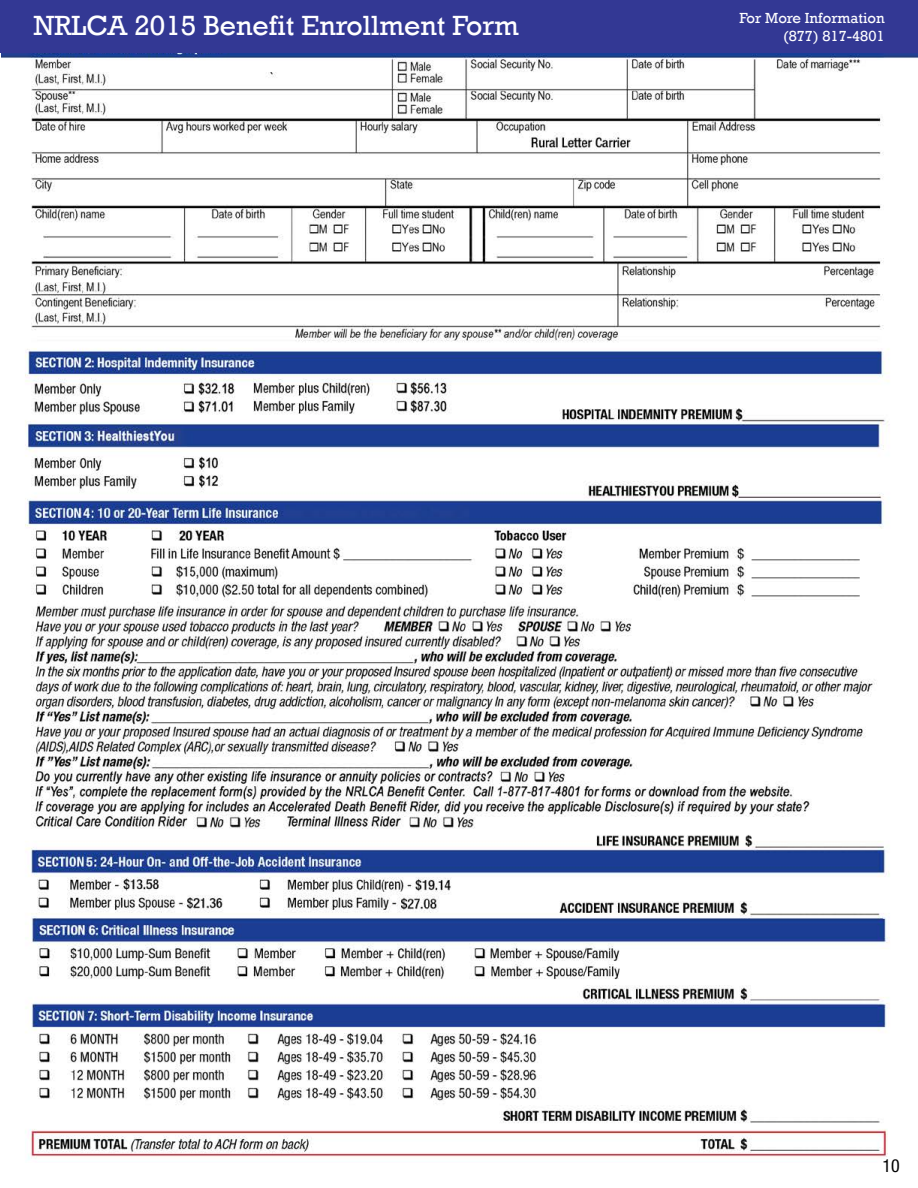
<style>
.page{position:relative;width:918px;height:1188px;background:#fff}
.page>*{position:absolute;margin:0;border:0;box-sizing:border-box;transform-origin:0 0}
.t1{font:28.5px "Rockwell";color:#fff}
.t2{font:condensed 18px "Helvetica Neue LT Std";color:#000}
.t3{font:15px/18px "Rockwell";color:#fff;text-align:right}
</style>
<div class="page">
<img style="left:2px;top:53px;width:916px;height:1107px">
<div style="left:0;top:0;width:918px;height:53px;background:#333894"></div>
<div style="left:882px;top:1159px;width:36px;height:29px;background:#fff"></div>
<div style="left:889px;top:1128px;width:29px;height:28px;background:#fff"></div>
<h1 class="t1" style="left:34px;top:9px;width:486px">NRLCA 2015 Benefit Enrollment Form</h1>
<p class="t3" style="left:740px;top:9px;width:147px">For More Information (877) 817-4801</p>
<p class="t2" style="left:882px;top:1155px;width:19px">10</p>
</div>
